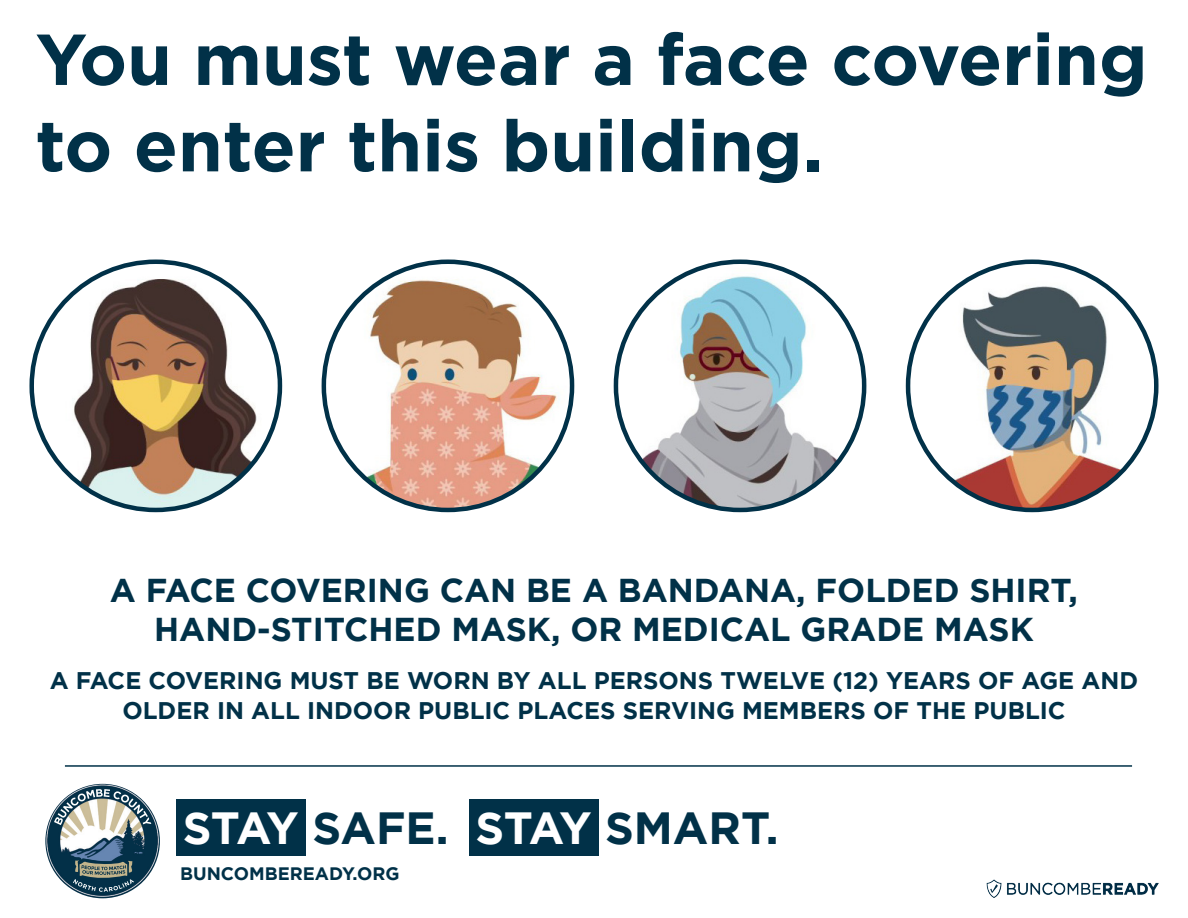
<style>
.page{position:relative;width:1188px;height:918px;background:#fff}
.page>*{position:absolute;margin:0;border:0;box-sizing:border-box;transform-origin:0 0}
.t1{font:700 72px/86.4px "Gotham";color:#013148}
.t2{font:700 45px "Gotham";letter-spacing:-.015em;color:#013148}
.t3{font:700 33px "Gotham";color:#013148}
.t4{font:700 24px/30px "Gotham";color:#013148;text-align:center}
.t5{font:700 18px "Gotham";color:#013148}
.s1{color:#fff}
</style>
<div class="page">
<div style="left:469px;top:800px;width:129px;height:56px;background:#013148"></div>
<img style="left:986px;top:879px;width:173px;height:19px">
<div style="left:176px;top:800px;width:129px;height:56px;background:#013148"></div>
<img style="left:45px;top:784px;width:115px;height:114px;border-radius:57px">
<img style="left:73px;top:879px;width:61px;height:12px">
<img style="left:78px;top:789px;width:46px;height:12px">
<svg style="left:73px;top:857px;width:61px;height:22px"></svg>
<hr style="left:65px;top:765px;width:1067px;height:2px;background:#013148">
<img style="left:54px;top:262px;width:226px;height:248px">
<img style="left:324px;top:262px;width:248px;height:248px;border-radius:124px">
<img style="left:616px;top:262px;width:248px;height:248px;border-radius:124px">
<img style="left:908px;top:262px;width:248px;height:248px;border-radius:124px">
<p class="t1" style="left:36px;top:14px;width:1113px">You must wear a face covering to enter this building.</p>
<p class="t3" style="left:110px;top:571px;width:970px">A FACE COVERING CAN BE A BANDANA, FOLDED SHIRT,</p>
<p class="t3" style="left:154px;top:610px;width:881px">HAND-STITCHED MASK, OR MEDICAL GRADE MASK</p>
<p class="t4" style="left:50px;top:665px;width:1090px">A FACE COVERING MUST BE WORN BY ALL PERSONS TWELVE (12) YEARS OF AGE AND<br>OLDER IN ALL INDOOR PUBLIC PLACES SERVING MEMBERS OF THE PUBLIC</p>
<p class="t2" style="left:183px;top:803px;width:597px"><span class="s1">STAY</span> SAFE. <span class="s1">STAY</span> SMART.</p>
<p class="t5" style="left:180px;top:863px;width:221px">BUNCOMBEREADY.ORG</p>
</div>
